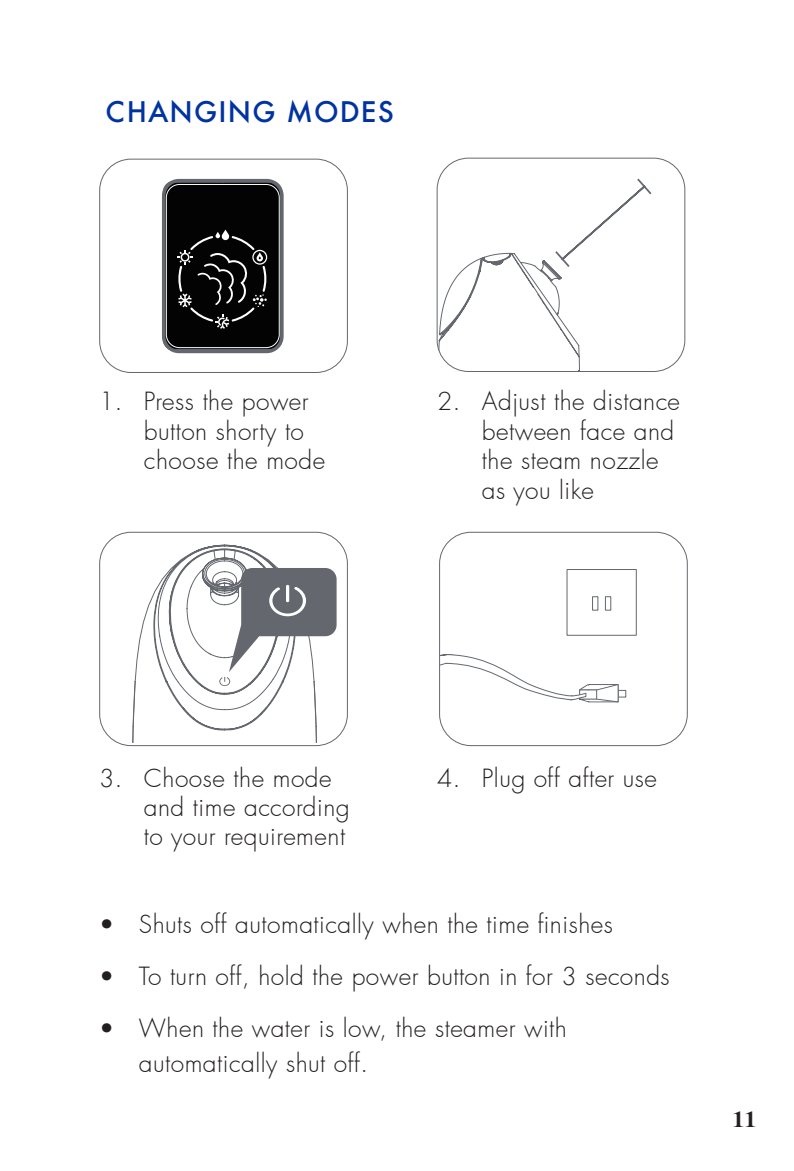
<style>
.page{position:relative;width:794px;height:1171px;background:#fff}
.page>*{position:absolute;margin:0;border:0;box-sizing:border-box;transform-origin:0 0}
.t1{font:500 28px "GT Super Display";color:#231f20}
.t2{font:500 27.65px "Futura";letter-spacing:.04em;color:#0033a1}
.t3{font:300 24.5px/29.4px "Futura LT Pro";letter-spacing:.02em;color:#231f20}
</style>
<div class="page">
<div style="left:162px;top:179px;width:122px;height:174px;border:4px solid #64686e;border-radius:15px"></div>
<svg style="left:162px;top:180px;width:121px;height:171px;background:#202020"></svg>
<div style="left:99px;top:159px;width:249px;height:214px;border:1px solid #64686e;border-radius:31px"></div>
<svg style="left:437px;top:177px;width:215px;height:194px"></svg>
<svg style="left:132px;top:544px;width:186px;height:199px"></svg>
<div style="left:241px;top:568px;width:95px;height:68px;background:#64686e;border-radius:11px"></div>
<hr style="left:286px;top:585px;width:3px;height:17px;background:#fff">
<svg style="left:269px;top:587px;width:37px;height:29px"></svg>
<svg style="left:219px;top:625px;width:40px;height:61px"></svg>
<div style="left:99px;top:532px;width:249px;height:214px;border:1px solid #64686e;border-radius:31px"></div>
<div style="left:617px;top:690px;width:9px;height:7px;background:#fff;border:1px solid #64686e"></div>
<div style="left:566px;top:569px;width:71px;height:67px;background:#fff;border:1px solid #64686e"></div>
<svg style="left:441px;top:654px;width:178px;height:49px"></svg>
<svg style="left:592px;top:596px;width:6px;height:14px"></svg>
<svg style="left:605px;top:596px;width:6px;height:14px"></svg>
<div style="left:439px;top:532px;width:248px;height:214px;border:1px solid #64686e;border-radius:31px"></div>
<p class="t2" style="left:106px;top:93px;width:290px">CHANGING MODES</p>
<p class="t3" style="left:144px;top:387px;width:183px;text-indent:-45px">1. Press the power button shorty to choose the mode</p>
<p class="t3" style="left:482px;top:387px;width:200px;text-indent:-45px">2. Adjust the distance between face and the steam nozzle as you like</p>
<p class="t3" style="left:144px;top:763px;width:207px;text-indent:-45px">3. Choose the mode and time according to your requirement</p>
<p class="t3" style="left:437px;top:763px;width:221px">4. Plug off after use</p>
<p class="t3" style="left:99px;top:910px;width:515px">• Shuts off automatically when the time finishes</p>
<p class="t3" style="left:99px;top:961px;width:572px">• To turn off, hold the power button in for 3 seconds</p>
<p class="t3" style="left:139px;top:1010px;width:429px;line-height:35px;text-indent:-40px">• When the water is low, the steamer with automatically shut off.</p>
<p class="t1" style="left:732px;top:1102px;width:25px">11</p>
</div>
